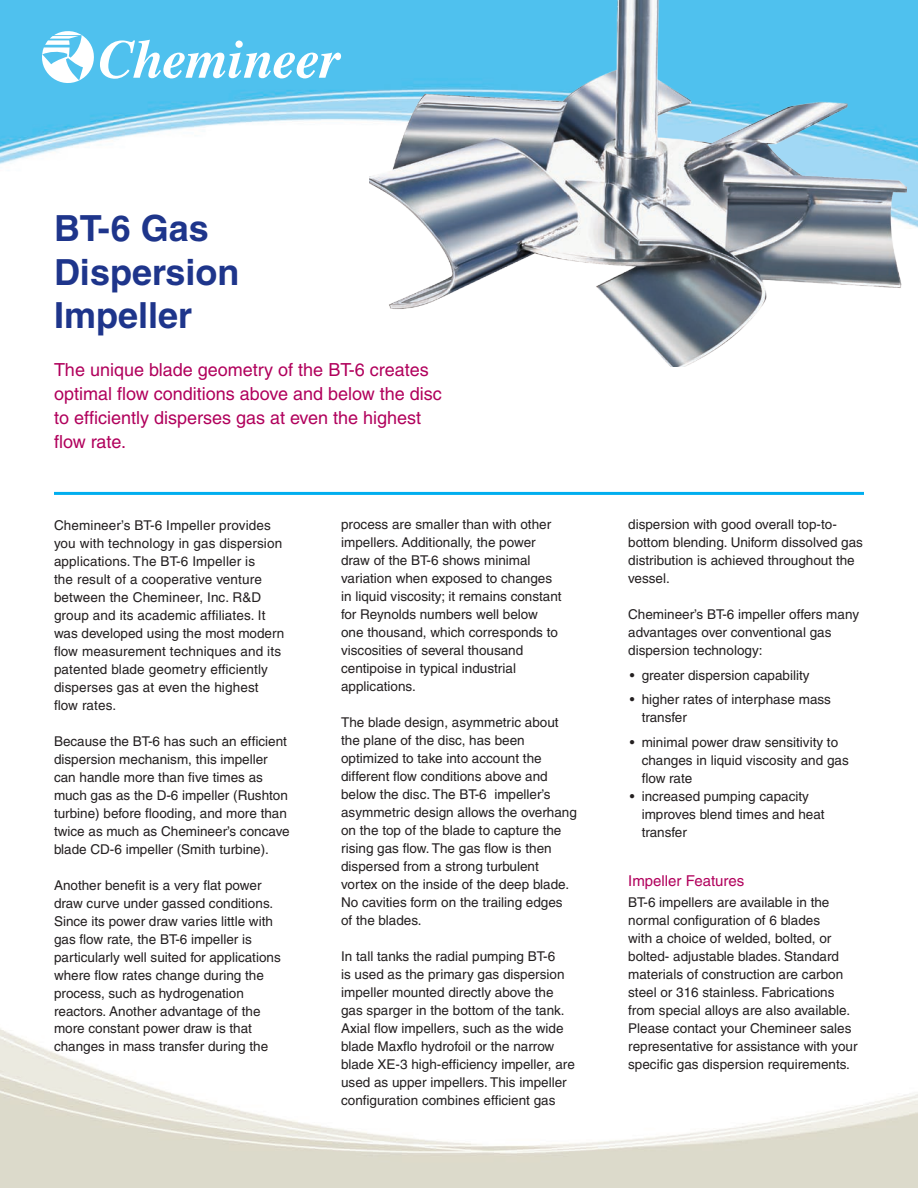
<style>
.page{position:relative;width:918px;height:1188px;background:#fff}
.page>*{position:absolute;margin:0;border:0;box-sizing:border-box;transform-origin:0 0}
.t1{font:700 36px/43.2px "Helvetica";color:#1e358b}
.t2{font:18px/24px "Helvetica";color:#b1015c}
.t3{font:15px "Helvetica";color:#b1015c}
.t4{font:13.5px/18px "Helvetica";color:#231f20}
</style>
<div class="page">
<img style="left:0;top:0;width:918px;height:1188px">
<svg style="left:42px;top:31px;width:299px;height:52px"></svg>
<hr style="left:54px;top:492px;width:810px;height:3px;background:#00aeef">
<img style="left:369px;top:0;width:537px;height:366px">
<h1 class="t1" style="left:54px;top:207px;width:187px">BT-6 Gas<br>Dispersion<br>Impeller</h1>
<h2 class="t2" style="left:54px;top:357px;width:389px">The unique blade geometry of the BT-6 creates optimal flow conditions above and below the disc to efficiently disperses gas at even the highest flow rate.</h2>
<p class="t4" style="left:54px;top:516px;width:232px">Chemineer’s BT-6 Impeller provides you with technology in gas dispersion applications. The BT-6 Impeller is<br>the result of a cooperative venture between the Chemineer, Inc. R&amp;D group and its academic affiliates. It was developed using the most modern flow measurement techniques and its patented blade geometry efficiently disperses gas at even the highest flow rates.</p>
<p class="t4" style="left:54px;top:732px;width:237px">Because the BT-6 has such an efficient dispersion mechanism, this impeller can handle more than five times as much gas as the D-6 impeller (Rushton turbine) before flooding, and more than twice as much as Chemineer’s concave blade CD-6 impeller (Smith turbine).</p>
<p class="t4" style="left:54px;top:876px;width:228px">Another benefit is a very flat power draw curve under gassed conditions.<br>Since its power draw varies little with gas flow rate, the BT-6 impeller is particularly well suited for applications where flow rates change during the process, such as hydrogenation reactors. Another advantage of the more constant power draw is that changes in mass transfer during the</p>
<p class="t4" style="left:341px;top:516px;width:222px">process are smaller than with other impellers. Additionally, the power draw of the BT-6 shows minimal variation when exposed to changes in liquid viscosity; it remains constant for Reynolds numbers well below one thousand, which corresponds to viscosities of several thousand centipoise in typical industrial applications.</p>
<p class="t4" style="left:341px;top:714px;width:237px">The blade design, asymmetric about the plane of the disc, has been optimized to take into account the different flow conditions above and below the disc. The BT-6 impeller’s asymmetric design allows the overhang on the top of the blade to capture the rising gas flow. The gas flow is then dispersed from a strong turbulent vortex on the inside of the deep blade.<br>No cavities form on the trailing edges of the blades.</p>
<p class="t4" style="left:341px;top:948px;width:235px">In tall tanks the radial pumping BT-6<br>is used as the primary gas dispersion impeller mounted directly above the gas sparger in the bottom of the tank.<br>Axial flow impellers, such as the wide blade Maxflo hydrofoil or the narrow blade XE-3 high-efficiency impeller, are used as upper impellers. This impeller configuration combines efficient gas</p>
<p class="t4" style="left:628px;top:516px;width:236px">dispersion with good overall top-to&shy;bottom blending. Uniform dissolved gas distribution is achieved throughout the vessel.</p>
<p class="t4" style="left:628px;top:606px;width:232px">Chemineer’s BT-6 impeller offers many advantages over conventional gas dispersion technology:</p>
<p class="t4" style="left:630px;top:666px;width:181px">• greater dispersion capability</p>
<p class="t4" style="left:642px;top:691px;width:191px;text-indent:-12px">• higher rates of interphase mass transfer</p>
<p class="t4" style="left:642px;top:733px;width:209px;text-indent:-12px">• minimal power draw sensitivity to changes in liquid viscosity and gas flow rate</p>
<p class="t4" style="left:642px;top:787px;width:185px;text-indent:-12px">• increased pumping capacity improves blend times and heat transfer</p>
<p class="t3" style="left:628px;top:872px;width:118px">Impeller Features</p>
<p class="t4" style="left:628px;top:893px;width:231px">BT-6 impellers are available in the normal configuration of 6 blades<br>with a choice of welded, bolted, or bolted- adjustable blades. Standard materials of construction are carbon steel or 316 stainless. Fabrications from special alloys are also available.<br>Please contact your Chemineer sales representative for assistance with your specific gas dispersion requirements.</p>
</div>
